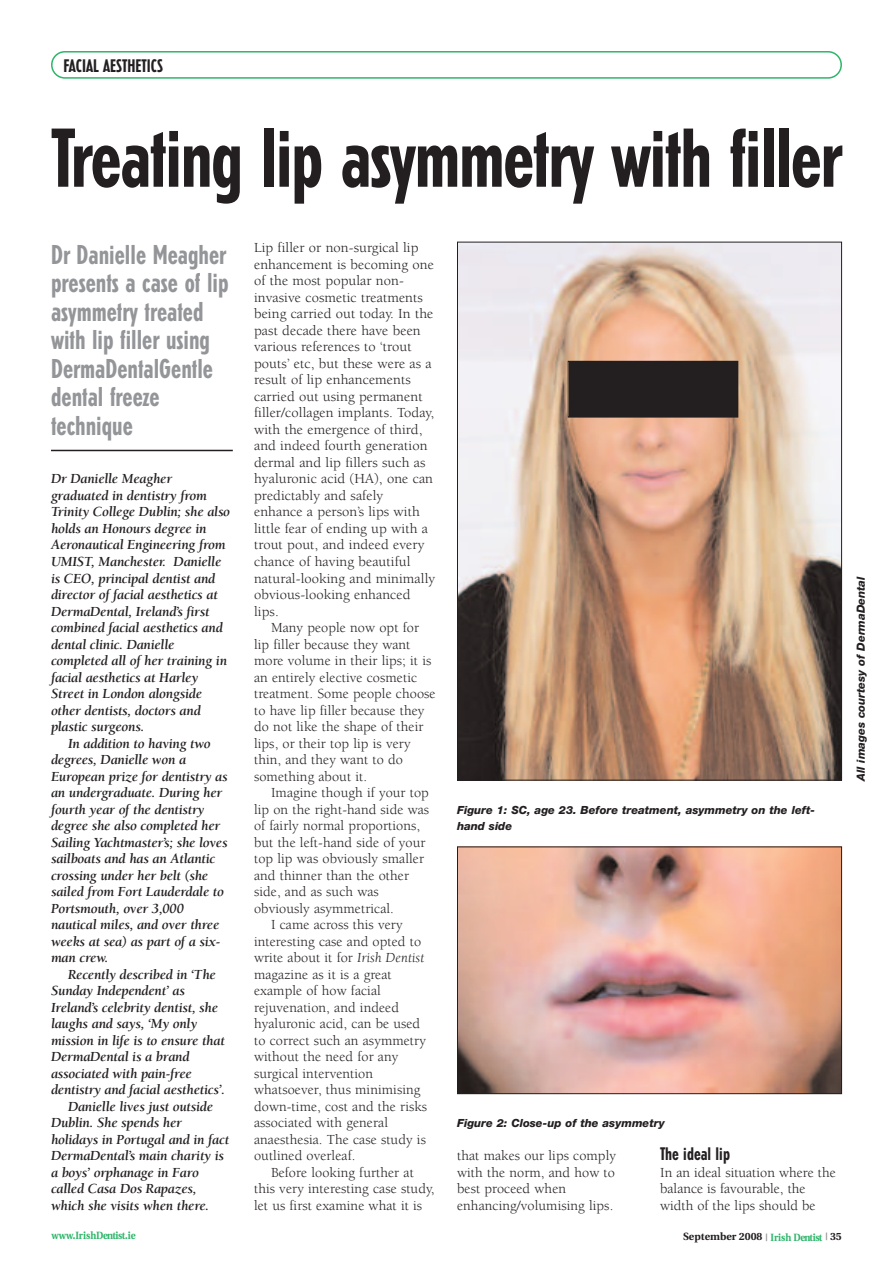
<style>
.page{position:relative;width:893px;height:1263px;background:#fff}
.page>*{position:absolute;margin:0;border:0;box-sizing:border-box;transform-origin:0 0}
.t1{font:700 condensed 82.5px "Erbar";letter-spacing:-.02em;color:#231f20}
.t2{font:700 condensed 27px/28.5px "Erbar";color:#939598}
.t3{font:700 condensed 18px "Erbar";color:#231f20}
.t4{font:14.25px/16.5px "Berkeley";letter-spacing:.005em;color:#231f20}
.t5{font:italic 700 14.25px/16.5px "Berkeley";letter-spacing:-.015em;color:#231f20}
.t6{font:italic 800 11.25px/16.5px "Helvetica Neue";color:#231f20}
.t7{font:700 10.5px "Utopia";color:#231f20}
.t8{font:700 10.5px "Utopia";letter-spacing:-.005em;color:#2db569;scale:.9 1}
.s1{font-style:italic}
.s2{color:#939598}
.s3{color:#2db569}
</style>
<div class="page">
<svg style="left:51px;top:51px;width:791px;height:28px"></svg>
<img style="left:459px;top:244px;width:381px;height:534px">
<div style="left:568px;top:362px;width:169px;height:55px;background:#231f20"></div>
<div style="left:568px;top:361px;width:170px;height:56px;border:1px solid #231f20"></div>
<img style="left:459px;top:848px;width:381px;height:244px">
<div style="left:457px;top:846px;width:385px;height:248px;border:1px solid #231f20"></div>
<hr style="left:51px;top:450px;width:182px;height:1px;background:#231f20">
<p class="t3" style="left:64px;top:56px;width:101px">FACIAL AESTHETICS</p>
<h1 class="t1" style="left:51px;top:110px;width:792px">Treating lip asymmetry with filler</h1>
<h2 class="t2" style="left:51px;top:240px;width:179px">Dr Danielle Meagher presents a case of lip asymmetry treated with lip filler using<br>DermaDentalGentle dental freeze technique</h2>
<p class="t4" style="left:254px;top:241px;width:183px">Lip filler or non-surgical lip enhancement is becoming one of the most popular non&shy;invasive cosmetic treatments being carried out today. In the past decade there have been various references to ‘trout pouts’ etc, but these were as a result of lip enhancements carried out using permanent filler/collagen implants. Today, with the emergence of third, and indeed fourth generation dermal and lip fillers such as hyaluronic acid (HA), one can predictably and safely enhance a person’s lips with little fear of ending up with a trout pout, and indeed every chance of having beautiful natural-looking and minimally obvious-looking enhanced lips.</p>
<p class="t4" style="left:254px;top:620px;width:183px;text-indent:17px">Many people now opt for lip filler because they want more volume in their lips; it is an entirely elective cosmetic treatment. Some people choose to have lip filler because they do not like the shape of their lips, or their top lip is very thin, and they want to do something about it.</p>
<p class="t4" style="left:271px;top:785px;width:159px">Imagine though if your top</p>
<p class="t4" style="left:254px;top:802px;width:177px">lip on the right-hand side was</p>
<p class="t4" style="left:254px;top:818px;width:168px">of fairly normal proportions,</p>
<p class="t4" style="left:254px;top:835px;width:173px">but the left-hand side of your</p>
<p class="t4" style="left:254px;top:851px;width:171px">top lip was obviously smaller</p>
<p class="t4" style="left:254px;top:868px;width:156px">and thinner than the other</p>
<p class="t4" style="left:254px;top:884px;width:126px">side, and as such was</p>
<p class="t4" style="left:254px;top:901px;width:141px">obviously asymmetrical.</p>
<p class="t4" style="left:271px;top:917px;width:133px">I came across this very</p>
<p class="t4" style="left:254px;top:934px;width:169px">interesting case and opted to</p>
<p class="t4" style="left:254px;top:950px;width:172px">write about it for <span class="s1">Irish Dentist</span></p>
<p class="t4" style="left:254px;top:967px;width:139px">magazine as it is a great</p>
<p class="t4" style="left:254px;top:983px;width:128px">example of how facial</p>
<p class="t4" style="left:254px;top:1000px;width:146px">rejuvenation, and indeed</p>
<p class="t4" style="left:254px;top:1016px;width:168px">hyaluronic acid, can be used</p>
<p class="t4" style="left:254px;top:1033px;width:174px">to correct such an asymmetry</p>
<p class="t4" style="left:254px;top:1049px;width:146px">without the need for any</p>
<p class="t4" style="left:254px;top:1066px;width:121px">surgical intervention</p>
<p class="t4" style="left:254px;top:1082px;width:168px">whatsoever, thus minimising</p>
<p class="t4" style="left:254px;top:1099px;width:175px">down-time, cost and the risks</p>
<p class="t4" style="left:254px;top:1115px;width:135px">associated with general</p>
<p class="t4" style="left:254px;top:1132px;width:173px">anaesthesia. The case study is</p>
<p class="t4" style="left:254px;top:1148px;width:103px">outlined overleaf.</p>
<p class="t4" style="left:271px;top:1165px;width:144px">Before looking further at</p>
<p class="t4" style="left:254px;top:1181px;width:182px">this very interesting case study,</p>
<p class="t4" style="left:254px;top:1198px;width:170px">let us first examine what it is</p>
<p class="t5" style="left:51px;top:472px;width:181px">Dr Danielle Meagher graduated in dentistry from<br>Trinity College Dublin; she also holds an Honours degree in<br>Aeronautical Engineering from<br>UMIST, Manchester. Danielle is CEO, principal dentist and director of facial aesthetics at<br>DermaDental, Ireland’s first combined facial aesthetics and dental clinic. Danielle completed all of her training in facial aesthetics at Harley<br>Street in London alongside other dentists, doctors and plastic surgeons.</p>
<p class="t5" style="left:51px;top:736px;width:178px;text-indent:17px">In addition to having two degrees, Danielle won a<br>European prize for dentistry as an undergraduate. During her fourth year of the dentistry degree she also completed her<br>Sailing Yachtmaster’s; she loves sailboats and has an Atlantic crossing under her belt (she sailed from Fort Lauderdale to<br>Portsmouth, over 3,000 nautical miles, and over three weeks at sea) as part of a six&shy;man crew.</p>
<p class="t5" style="left:68px;top:967px;width:149px">Recently described in ‘The</p>
<p class="t5" style="left:51px;top:983px;width:135px">Sunday Independent’ as</p>
<p class="t5" style="left:51px;top:1000px;width:169px">Ireland’s celebrity dentist, she</p>
<p class="t5" style="left:51px;top:1016px;width:148px">laughs and says, ‘My only</p>
<p class="t5" style="left:51px;top:1033px;width:175px">mission in life is to ensure that</p>
<p class="t5" style="left:51px;top:1049px;width:140px">DermaDental is a brand</p>
<p class="t5" style="left:51px;top:1066px;width:142px">associated with pain-free</p>
<p class="t5" style="left:51px;top:1082px;width:175px">dentistry and facial aesthetics’.</p>
<p class="t5" style="left:68px;top:1099px;width:147px">Danielle lives just outside</p>
<p class="t5" style="left:51px;top:1115px;width:132px">Dublin. She spends her</p>
<p class="t5" style="left:51px;top:1132px;width:180px">holidays in Portugal and in fact</p>
<p class="t5" style="left:51px;top:1148px;width:174px">DermaDental’s main charity is</p>
<p class="t5" style="left:51px;top:1165px;width:149px">a boys’ orphanage in Faro</p>
<p class="t5" style="left:51px;top:1181px;width:147px">called Casa Dos Rapazes,</p>
<p class="t5" style="left:51px;top:1198px;width:160px">which she visits when there.</p>
<p class="t6" style="left:457px;top:802px;width:359px">Figure 1: SC, age 23. Before treatment, asymmetry on the left&shy;hand side</p>
<p class="t6" style="left:457px;top:1116px;width:209px">Figure 2: Close-up of the asymmetry</p>
<p class="t4" style="left:457px;top:1148px;width:160px">that makes our lips comply with the norm, and how to best proceed when enhancing/volumising lips.</p>
<p class="t3" style="left:660px;top:1143px;width:71px">The ideal lip</p>
<p class="t4" style="left:660px;top:1165px;width:177px">In an ideal situation where the balance is favourable, the width of the lips should be</p>
<p class="t8" style="left:51px;top:1231px;width:95px">www.IrishDentist.ie</p>
<p class="t7" style="left:683px;top:1232px;width:160px">September 2008 <span class="s2">|</span> <span class="s3">Irish Dentist</span> <span class="s2">|</span> 35</p>
<p class="t6" style="left:853px;top:781px;width:206px;rotate:-90deg">All images courtesy of DermaDental</p>
</div>
